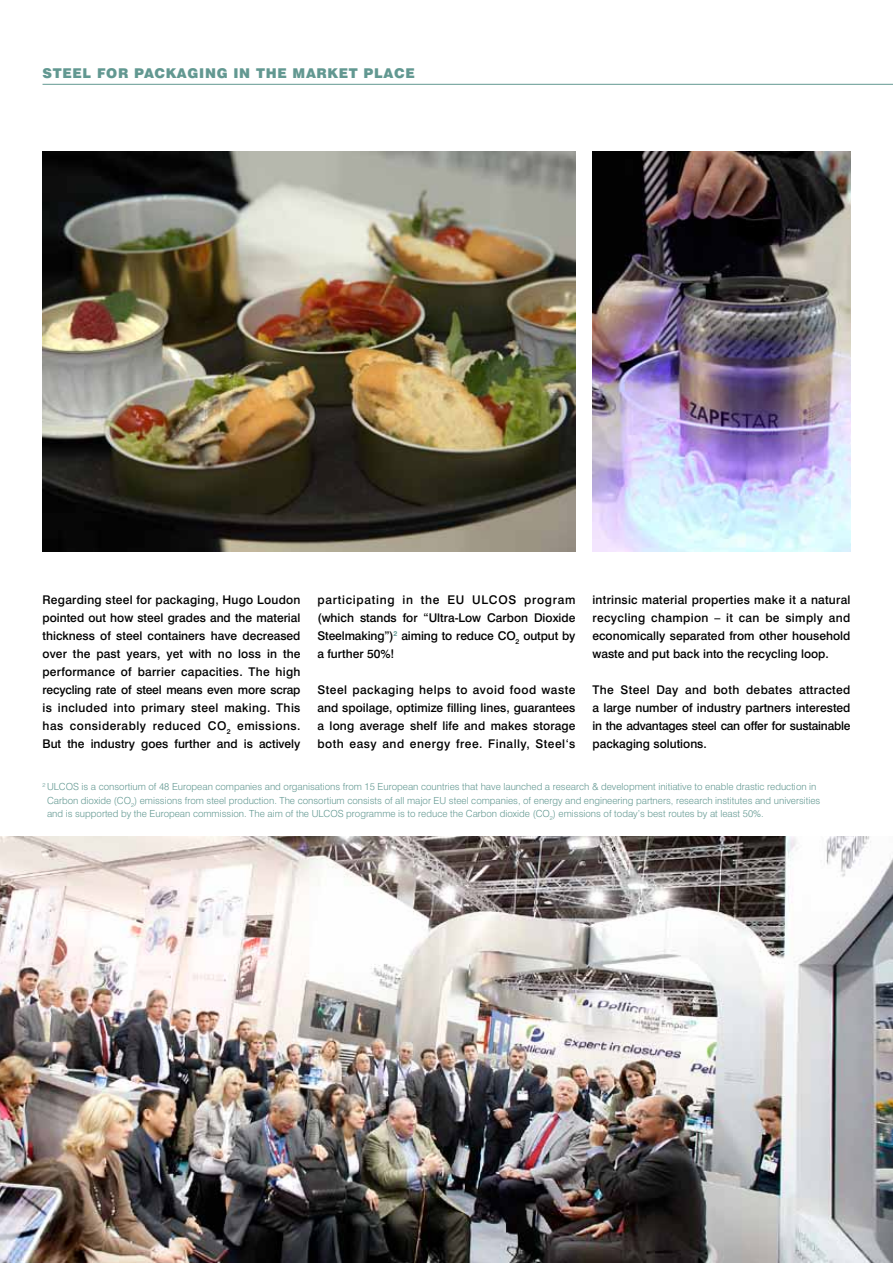
<style>
.page{position:relative;width:893px;height:1263px;background:#fff}
.page>*{position:absolute;margin:0;border:0;box-sizing:border-box;transform-origin:0 0}
.t1{font:900 13.5px "Swiss 721 BT";letter-spacing:.05em;color:#629891}
.t2{font:500 12px/18px "Swiss 721 BT";color:#000;text-align:justify}
.t3{font:300 9.75px/13.5px "Swiss 721 BT";color:#629891}
</style>
<div class="page">
<img style="left:43px;top:152px;width:532px;height:400px">
<img style="left:592px;top:152px;width:258px;height:400px">
<img style="left:0;top:837px;width:893px;height:426px">
<hr style="left:43px;top:84px;width:850px;height:1px;background:#629891">
<p class="t1" style="left:43px;top:65px;width:76px">STEE L FOR</p>
<p class="t1" style="left:134px;top:65px;width:281px">PACKAGING IN THE MARKET PLACE</p>
<p class="t2" style="left:43px;top:591px;width:259px">Regarding steel for packaging, Hugo Loudon pointed out how steel grades and the material thickness of steel containers have decreased over the past years, yet with no loss in the performance of barrier capacities. The high recycling rate of steel means even more scrap is included into primary steel making. This has considerably reduced CO<sub>2</sub> emissions.<br>But the industry goes further and is actively</p>
<p class="t2" style="left:317px;top:591px;width:259px">participating in the EU ULCOS program (which stands for “Ultra-Low Carbon Dioxide Steelmaking”)<sup>2</sup> aiming to reduce CO<sub>2</sub> output by a further 50%!</p>
<p class="t2" style="left:592px;top:591px;width:259px">intrinsic material properties make it a natural recycling champion – it can be simply and economically separated from other household waste and put back into the recycling loop.</p>
<p class="t2" style="left:592px;top:681px;width:259px">The Steel Day and both debates attracted a large number of industry partners interested in the advantages steel can offer for sustainable packaging solutions.</p>
<p class="t3" style="left:47px;top:780px;width:775px;text-indent:-5px"><sup>2</sup> ULCOS is a consortium of 48 European companies and organisations from 15 European countries that have launched a research &amp; development initiative to enable drastic reduction in<br>Carbon dioxide (CO<sub>2</sub>) emissions from steel production. The consortium consists of all major EU steel companies, of energy and engineering partners, research institutes and universities and is supported by the European commission. The aim of the ULCOS programme is to reduce the Carbon dioxide (CO<sub>2</sub>) emissions of today’s best routes by at least 50%.</p>
<p class="t2" style="left:317px;top:681px;width:259px">Steel packaging helps to avoid food waste and spoilage, optimize filling lines, guarantees a long average shelf life and makes storage both easy and energy free. Finally, Steel‘s</p>
</div>
